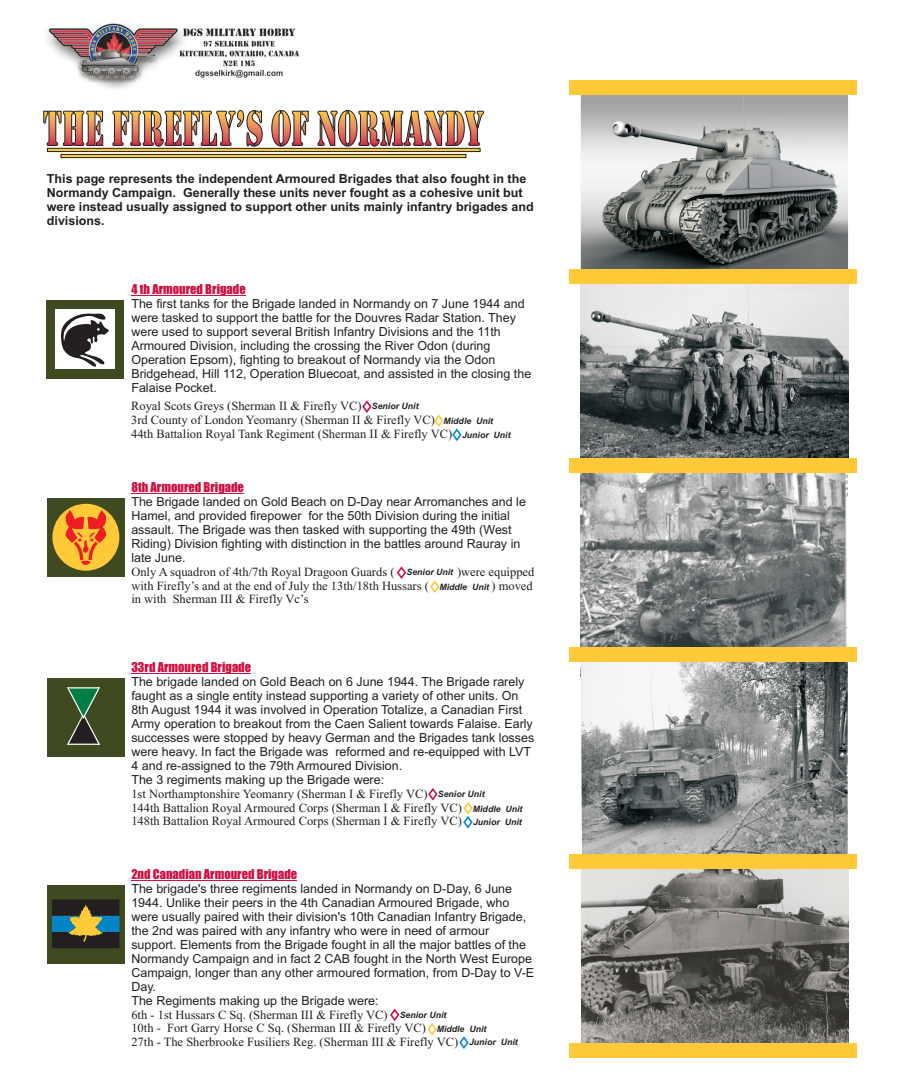
<style>
.page{position:relative;width:900px;height:1080px;background:#fff}
.page>*{position:absolute;margin:0;border:0;box-sizing:border-box;transform-origin:0 0}
.t1{font:12.5px/14px "Arial";color:#231f20}
.t2{font:12.5px/13.9px "Times New Roman";color:#231f20}
.t3{font:700 12.5px/14px "Arial";color:#231f20}
.t4{font:12.5px "Impact";color:#cd1141}
.t5{font:italic 700 8.75px/14.6px "Arial";color:#231f20}
</style>
<div class="page">
<div style="left:47px;top:300px;width:77px;height:79px;background:#3f4a20"></div>
<hr style="left:131px;top:295px;width:115px;height:1px;background:#cd1141">
<div style="left:56px;top:309px;width:59px;height:60px;background:#fff"></div>
<svg style="left:60px;top:313px;width:49px;height:54px"></svg>
<img style="left:581px;top:284px;width:267px;height:363px">
<img style="left:47px;top:23px;width:252px;height:66px">
<hr style="left:131px;top:493px;width:113px;height:1px;background:#cd1141">
<div style="left:47px;top:498px;width:77px;height:78px;background:#3f4a20"></div>
<svg style="left:397px;top:566px;width:9px;height:13px"></svg>
<svg style="left:430px;top:580px;width:9px;height:13px"></svg>
<svg style="left:434px;top:414px;width:10px;height:13px"></svg>
<svg style="left:452px;top:428px;width:10px;height:13px"></svg>
<svg style="left:362px;top:400px;width:10px;height:13px"></svg>
<hr style="left:131px;top:673px;width:120px;height:1px;background:#cd1141">
<div style="left:47px;top:678px;width:77px;height:78px;background:#3f4a20"></div>
<svg style="left:428px;top:788px;width:10px;height:13px"></svg>
<svg style="left:463px;top:802px;width:10px;height:27px"></svg>
<div style="left:569px;top:458px;width:288px;height:15px;background:#ffc938"></div>
<img style="left:581px;top:662px;width:267px;height:192px">
<div style="left:569px;top:647px;width:288px;height:15px;background:#ffc938"></div>
<img style="left:581px;top:95px;width:267px;height:174px">
<div style="left:569px;top:269px;width:288px;height:15px;background:#ffc938"></div>
<hr style="left:131px;top:880px;width:166px;height:1px;background:#cd1141">
<div style="left:47px;top:885px;width:77px;height:78px;background:#3f4a20"></div>
<svg style="left:390px;top:1009px;width:9px;height:12px"></svg>
<svg style="left:427px;top:1023px;width:10px;height:13px"></svg>
<svg style="left:459px;top:1036px;width:10px;height:13px"></svg>
<img style="left:582px;top:869px;width:266px;height:174px">
<div style="left:569px;top:854px;width:288px;height:15px;background:#ffc938"></div>
<div style="left:569px;top:80px;width:288px;height:15px;background:#ffc938"></div>
<div style="left:569px;top:1043px;width:288px;height:15px;background:#ffc938"></div>
<svg style="left:43px;top:110px;width:441px;height:48px"></svg>
<div style="left:52px;top:504px;width:67px;height:67px;background:#ffc938;border-radius:50%"></div>
<svg style="left:65px;top:510px;width:41px;height:56px"></svg>
<svg style="left:67px;top:687px;width:33px;height:58px"></svg>
<svg style="left:52px;top:899px;width:67px;height:49px;background:#435245"></svg>
<p class="t3" style="left:47px;top:173px;width:488px">This page represents the independent Armoured Brigades that also fought in the Normandy Campaign. Generally these units never fought as a cohesive unit but were instead usually assigned to support other units mainly infantry brigades and divisions.</p>
<p class="t4" style="left:131px;top:284px;width:116px">4 th Armoured Brigade</p>
<p class="t1" style="left:131px;top:298px;width:401px">The first tanks for the Brigade landed in Normandy on 7 June 1944 and were tasked to support the battle for the Douvres Radar Station. They were used to support several British Infantry Divisions and the 11th Armoured Division, including the crossing the River Odon (during Operation Epsom), fighting to breakout of Normandy via the Odon Bridgehead, Hill 112, Operation Bluecoat, and assisted in the closing the Falaise Pocket.</p>
<p class="t2" style="left:131px;top:400px;width:323px">Royal Scots Greys (Sherman II &amp; Firefly VC)<br>3rd County of London Yeomanry (Sherman II &amp; Firefly VC)<br>44th Battalion Royal Tank Regiment (Sherman II &amp; Firefly VC)</p>
<p class="t5" style="left:372px;top:400px;width:48px">Senior Unit</p>
<p class="t5" style="left:462px;top:415px;width:50px;line-height:13.6px;text-indent:-18px">Middle Unit<br>Junior Unit</p>
<p class="t4" style="left:131px;top:482px;width:114px">8th Armoured Brigade</p>
<p class="t1" style="left:131px;top:496px;width:396px">The Brigade landed on Gold Beach on D-Day near Arromanches and le Hamel, and provided firepower for the 50th Division during the initial assault. The Brigade was then tasked with supporting the 49th (West Riding) Division fighting with distinction in the battles around Rauray in late June.</p>
<p class="t2" style="left:131px;top:566px;width:265px">Only A squadron of 4th/7th Royal Dragoon Guards (</p>
<p class="t2" style="left:457px;top:566px;width:79px">)were equipped</p>
<p class="t2" style="left:131px;top:580px;width:299px">with Firefly’s and at the end of July the 13th/18th Hussars (</p>
<p class="t2" style="left:491px;top:580px;width:43px">) moved</p>
<p class="t2" style="left:131px;top:594px;width:179px">in with Sherman III &amp; Firefly Vc’s</p>
<p class="t5" style="left:439px;top:566px;width:51px;text-indent:-33px">Senior Unit<br>Middle Unit</p>
<p class="t4" style="left:131px;top:662px;width:121px">33rd Armoured Brigade</p>
<p class="t1" style="left:131px;top:676px;width:404px">The brigade landed on Gold Beach on 6 June 1944. The Brigade rarely faught as a single entity instead supporting a variety of other units. On 8th August 1944 it was involved in Operation Totalize, a Canadian First Army operation to breakout from the Caen Salient towards Falaise. Early successes were stopped by heavy German and the Brigades tank losses were heavy. In fact the Brigade was reformed and re-equipped with LVT 4 and re-assigned to the 79th Armoured Division.<br>The 3 regiments making up the Brigade were:</p>
<p class="t2" style="left:131px;top:788px;width:332px">1st Northamptonshire Yeomanry (Sherman I &amp; Firefly VC)<br>144th Battalion Royal Armoured Corps (Sherman I &amp; Firefly VC)<br>148th Battalion Royal Armoured Corps (Sherman I &amp; Firefly VC)</p>
<p class="t5" style="left:473px;top:787px;width:51px;text-indent:-35px">Senior Unit<br>Middle Unit</p>
<p class="t5" style="left:473px;top:816px;width:50px">Junior Unit</p>
<p class="t4" style="left:131px;top:869px;width:167px">2nd Canadian Armoured Brigade</p>
<p class="t1" style="left:131px;top:883px;width:404px">The brigade's three regiments landed in Normandy on D-Day, 6 June 1944. Unlike their peers in the 4th Canadian Armoured Brigade, who were usually paired with their division's 10th Canadian Infantry Brigade, the 2nd was paired with any infantry who were in need of armour support. Elements from the Brigade fought in all the major battles of the Normandy Campaign and in fact 2 CAB fought in the North West Europe Campaign, longer than any other armoured formation, from D-Day to V-E Day.<br>The Regiments making up the Brigade were:</p>
<p class="t2" style="left:131px;top:1009px;width:328px">6th - 1st Hussars C Sq. (Sherman III &amp; Firefly VC)<br>10th - Fort Garry Horse C Sq. (Sherman III &amp; Firefly VC)<br>27th - The Sherbrooke Fusiliers Reg. (Sherman III &amp; Firefly VC)</p>
<p class="t5" style="left:437px;top:1008px;width:51px;line-height:15px;text-indent:-37px">Senior Unit<br>Middle Unit</p>
<p class="t5" style="left:469px;top:1036px;width:50px">Junior Unit</p>
</div>
